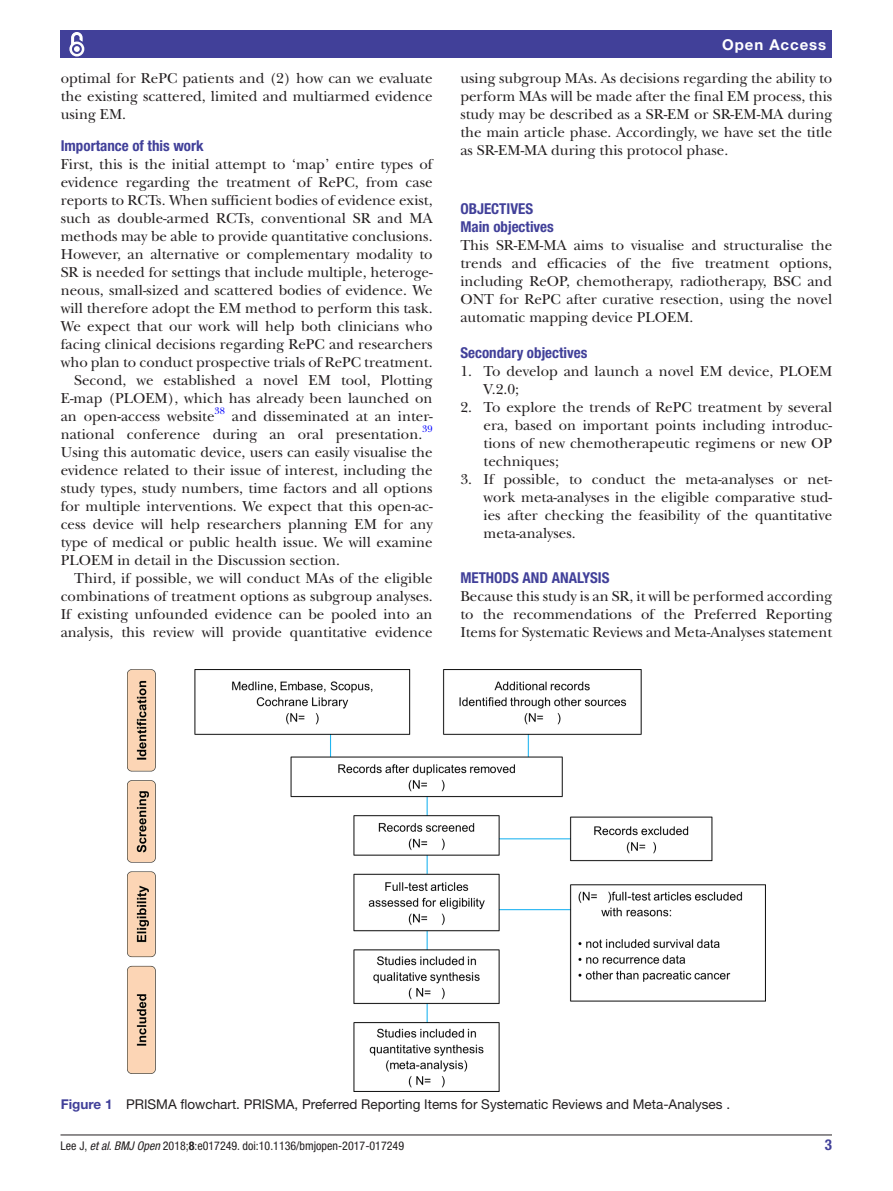
<style>
.page{position:relative;width:893px;height:1191px;background:#fff}
.page>*{position:absolute;margin:0;border:0;box-sizing:border-box;transform-origin:0 0}
.t1{font:15px/18px "New Baskerville";color:#231f20;text-align:justify}
.t2{font:700 condensed 15px/18px "Helvetica Neue LT Std";color:#414099}
.t3{font:700 15px "Helvetica Neue LT Std";letter-spacing:.065em;color:#fff}
.t4{font:13.5px "Helvetica Neue LT Std";color:#231f20}
.t5{font:condensed 12px "Helvetica Neue LT Std";color:#231f20}
.t6{font:9.9px "New Baskerville";color:#00f}
.s1{font-weight:700;color:#414099}
.s2{font-style:italic}
.s3{font-weight:700}
</style>
<div class="page">
<hr style="left:61px;top:1134px;width:771px;height:1px;background:#231f20">
<div style="left:61px;top:31px;width:771px;height:27px;background:#414099"></div>
<svg style="left:69px;top:32px;width:16px;height:25px"></svg>
<img style="left:127px;top:669px;width:638px;height:422px">
<p class="t1" style="left:61px;top:69px;width:373px">optimal for RePC patients and (2) how can we evaluate the existing scattered, limited and multiarmed evidence using EM.</p>
<p class="t2" style="left:61px;top:136px;width:144px">Importance of this work</p>
<p class="t1" style="left:61px;top:155px;width:373px">First, this is the initial attempt to ‘map’ entire types of</p>
<p class="t1" style="left:61px;top:173px;width:373px">evidence regarding the treatment of RePC, from case</p>
<p class="t1" style="left:61px;top:191px;width:373px">reports to RCTs. When sufficient bodies of evidence exist,</p>
<p class="t1" style="left:61px;top:209px;width:373px">such as double-armed RCTs, conventional SR and MA</p>
<p class="t1" style="left:61px;top:227px;width:373px">methods may be able to provide quantitative conclusions.</p>
<p class="t1" style="left:61px;top:245px;width:373px">However, an alternative or complementary modality to</p>
<p class="t1" style="left:61px;top:263px;width:373px">SR is needed for settings that include multiple, heteroge-</p>
<p class="t1" style="left:61px;top:281px;width:373px">neous, small-sized and scattered bodies of evidence. We</p>
<p class="t1" style="left:61px;top:299px;width:373px">will therefore adopt the EM method to perform this task.</p>
<p class="t1" style="left:61px;top:317px;width:373px">We expect that our work will help both clinicians who</p>
<p class="t1" style="left:61px;top:335px;width:373px">facing clinical decisions regarding RePC and researchers</p>
<p class="t1" style="left:61px;top:353px;width:373px">who plan to conduct prospective trials of RePC treatment.</p>
<p class="t1" style="left:74px;top:371px;width:360px">Second, we established a novel EM tool, Plotting</p>
<p class="t1" style="left:61px;top:389px;width:373px">E-map (PLOEM), which has already been launched on</p>
<p class="t1" style="left:61px;top:407px;width:155px">an open-access website</p>
<p class="t6" style="left:215px;top:405px;width:12px">38</p>
<p class="t1" style="left:61px;top:407px;width:373px;text-indent:171px">and disseminated at an inter&shy;national conference during an oral presentation.<sup>39<br></sup>Using this automatic device, users can easily visualise the evidence related to their issue of interest, including the study types, study numbers, time factors and all options for multiple interventions. We expect that this open-ac&shy;cess device will help researchers planning EM for any type of medical or public health issue. We will examine PLOEM in detail in the Discussion section.</p>
<p class="t1" style="left:61px;top:569px;width:373px;text-indent:14px">Third, if possible, we will conduct MAs of the eligible combinations of treatment options as subgroup analyses.<br>If existing unfounded evidence can be pooled into an analysis, this review will provide quantitative evidence</p>
<p class="t3" style="left:722px;top:35px;width:106px">Open Access</p>
<p class="t1" style="left:460px;top:69px;width:373px">using subgroup MAs. As decisions regarding the ability to perform MAs will be made after the final EM process, this study may be described as a SR-EM or SR-EM-MA during the main article phase. Accordingly, we have set the title as SR-EM-MA during this protocol phase.</p>
<p class="t2" style="left:460px;top:200px;width:95px">Objectives<br>Main objectives</p>
<p class="t1" style="left:460px;top:237px;width:373px">This SR-EM-MA aims to visualise and structuralise the trends and efficacies of the five treatment options, including ReOP, chemotherapy, radiotherapy, BSC and ONT for RePC after curative resection, using the novel automatic mapping device PLOEM.</p>
<p class="t2" style="left:460px;top:343px;width:129px">Secondary objectives</p>
<p class="t1" style="left:484px;top:362px;width:350px;text-indent:-23px">1. To develop and launch a novel EM device, PLOEM<br>V.2.0;</p>
<p class="t1" style="left:484px;top:398px;width:350px;text-indent:-23px">2. To explore the trends of RePC treatment by several era, based on important points including introduc&shy;tions of new chemotherapeutic regimens or new OP techniques;</p>
<p class="t1" style="left:484px;top:470px;width:350px;text-indent:-23px">3. If possible, to conduct the meta-analyses or net&shy;work meta-analyses in the eligible comparative stud&shy;ies after checking the feasibility of the quantitative meta-analyses.</p>
<p class="t2" style="left:460px;top:568px;width:151px">Methods and analysis</p>
<p class="t1" style="left:460px;top:587px;width:373px">Because this study is an SR, it will be performed according to the recommendations of the Preferred Reporting Items for Systematic Reviews and Meta-Analyses statement</p>
<p class="t4" style="left:61px;top:1096px;width:671px"><span class="s1">Figure 1</span> PRISMA flowchart. PRISMA, Preferred Reporting Items for Systematic Reviews and Meta-Analyses .</p>
<p class="t5" style="left:61px;top:1138px;width:345px">Lee J, <span class="s2">et al</span>. <span class="s2">BMJ Open</span> 2018;<span class="s3">8</span>:e017249. doi:10.1136/bmjopen-2017-017249</p>
<p class="t2" style="left:825px;top:1135px;width:9px">3</p>
</div>
